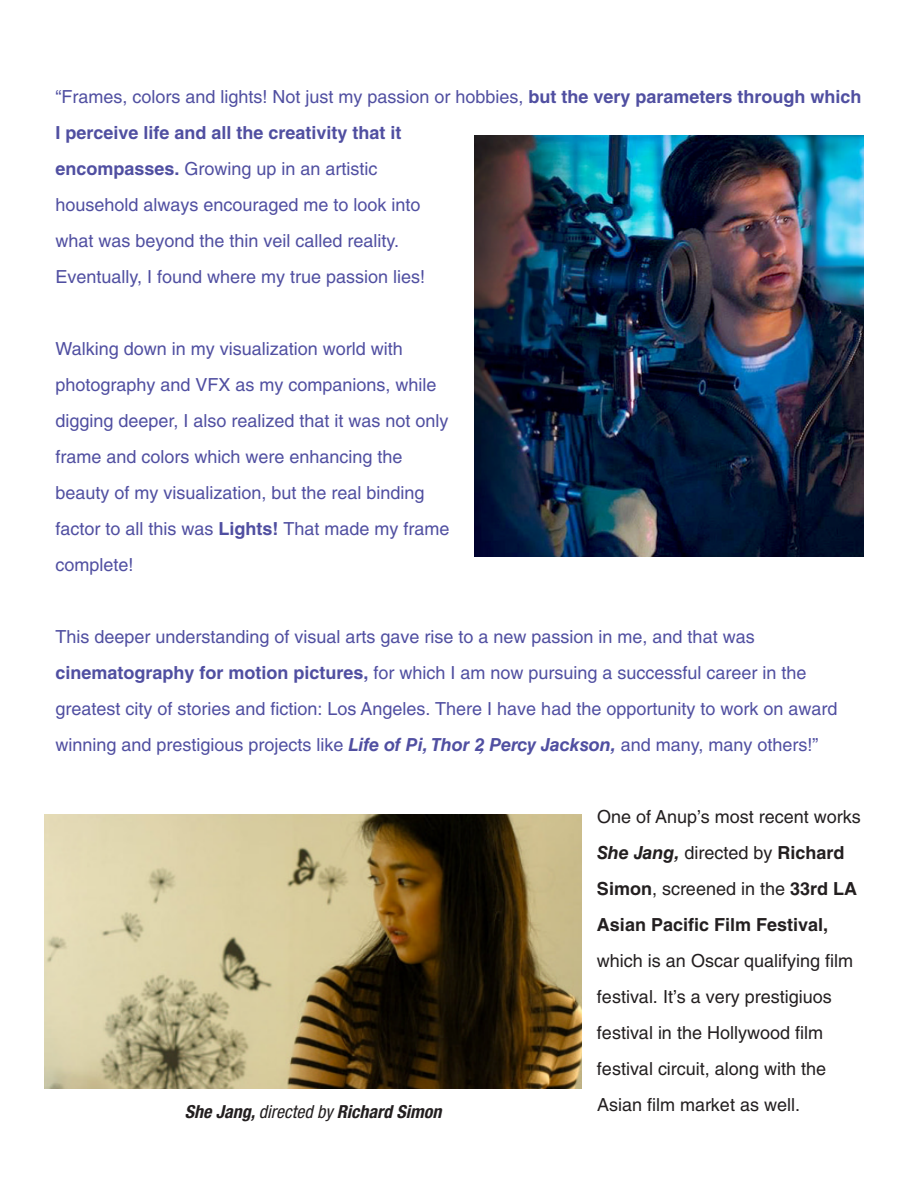
<style>
.page{position:relative;width:918px;height:1188px;background:#fff}
.page>*{position:absolute;margin:0;border:0;box-sizing:border-box;transform-origin:0 0}
.t1{font:18px/36px "Helvetica";color:#504fa1}
.t2{font:18px/36px "Helvetica";color:#231f20}
.t3{font:italic 700 condensed 18px "Helvetica Neue";color:#231f20}
.s1{font-weight:700}
.s2{font-family:"Helvetica LT Std";font-weight:700;font-style:italic}
.s3{font-weight:400}
</style>
<div class="page">
<img style="left:474px;top:135px;width:390px;height:421px">
<img style="left:44px;top:814px;width:538px;height:275px">
<p class="t1" style="left:56px;top:81px;width:808px">“Frames, colors and lights! Not just my passion or hobbies, <span class="s1">but the very parameters through which I perceive life and all the creativity that it<br>encompasses.</span> Growing up in an artistic<br>household always encouraged me to look into<br>what was beyond the thin veil called reality.<br>Eventually, I found where my true passion lies!</p>
<p class="t1" style="left:56px;top:333px;width:396px">Walking down in my visualization world with photography and VFX as my companions, while digging deeper, I also realized that it was not only frame and colors which were enhancing the beauty of my visualization, but the real binding factor to all this was <span class="s1">Lights!</span> That made my frame complete!</p>
<p class="t1" style="left:56px;top:621px;width:783px">This deeper understanding of visual arts gave rise to a new passion in me, and that was <span class="s1">cinematography for motion pictures,</span> for which I am now pursuing a successful career in the greatest city of stories and fiction: Los Angeles. There I have had the opportunity to work on award winning and prestigious projects like <span class="s2">Life of Pi, Thor 2, Percy Jackson,</span> and many, many others!”</p>
<p class="t3" style="left:185px;top:1106px;width:258px">She Jang, <span class="s3">directed by</span> Richard Simon</p>
<p class="t2" style="left:597px;top:801px;width:265px">One of Anup’s most recent works<br><span class="s2">She Jang,</span> directed by <span class="s1">Richard<br>Simon</span>, screened in the <span class="s1">33rd LA<br>Asian Pacific Film Festival,</span></p>
<p class="t2" style="left:597px;top:945px;width:258px">which is an Oscar qualifying film festival. It’s a very prestigiuos festival in the Hollywood film festival circuit, along with the<br>Asian film market as well.</p>
</div>
